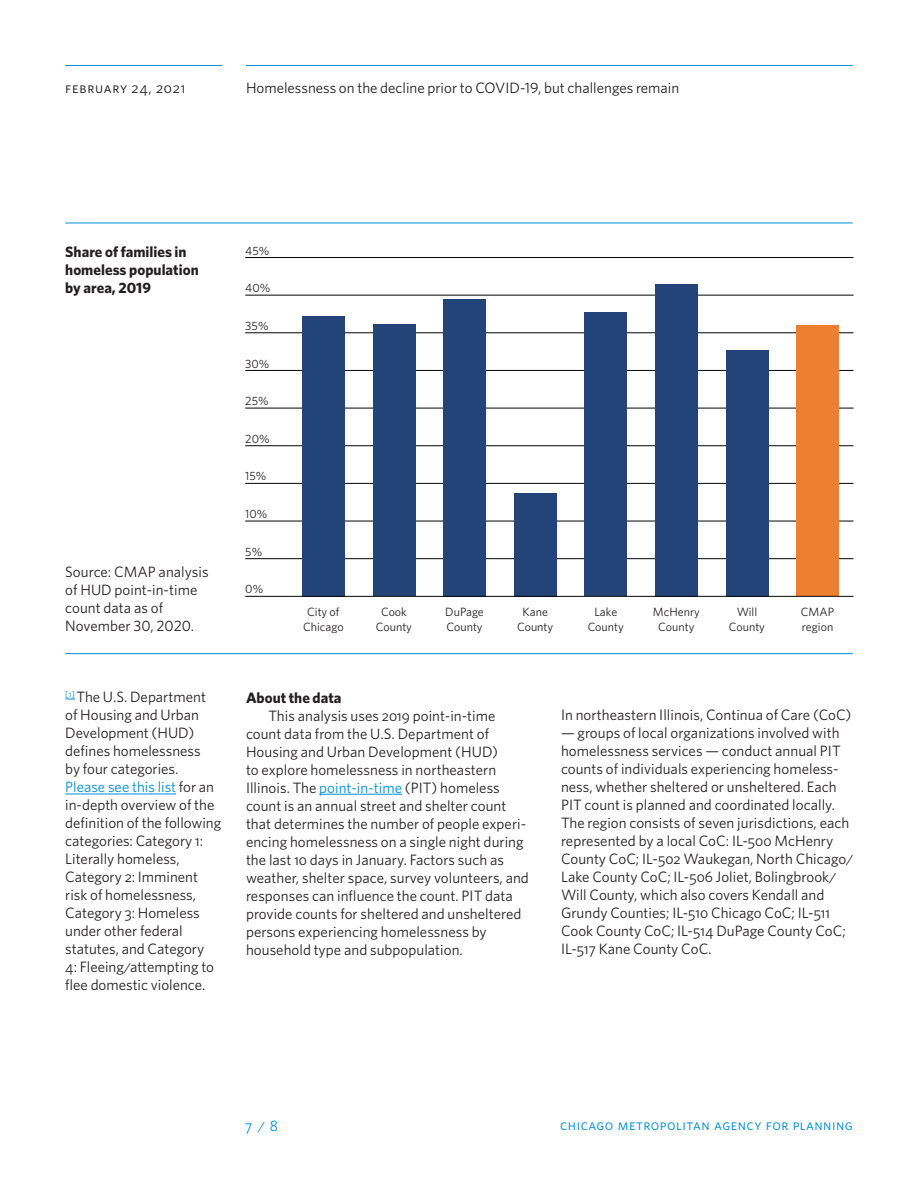
<style>
.page{position:relative;width:918px;height:1188px;background:#fff}
.page>*{position:absolute;margin:0;border:0;box-sizing:border-box;transform-origin:0 0}
._10_12_split{font:15px/18px "Whitney";letter-spacing:.005em;color:#231f20}
._10_12{font:15px/18px "Whitney";color:#231f20}
._10_12_caption{font:15px/18px "Whitney";letter-spacing:.005em;color:#231f20}
._10_12_Rule_Bold{font:15px "Whitney";color:#231f20}
._10_12_caption-2{font:700 15px/18px "Whitney";letter-spacing:.005em;color:#231f20}
.CMAP{font:15px "Whitney";letter-spacing:.03em;color:#008fd5}
._10_12_SC_rule{font:15px "Whitney";letter-spacing:.05em;color:#231f20}
._10_12_split-2{font:700 15px "Whitney";letter-spacing:.005em;color:#231f20}
._10_12_SC{font:15px "Whitney";color:#008fd5}
._10_12_caption-3{font:12px/15px "Whitney";color:#231f20;text-align:center}
.s1{color:#008fd5}
</style>
<div class="page">
<hr style="left:246px;top:65px;width:607px;height:1px;background:#008fd5">
<hr style="left:65px;top:223px;width:788px;height:1px;background:#008fd5">
<hr style="left:65px;top:653px;width:788px;height:1px;background:#008fd5">
<hr style="left:319px;top:794px;width:83px;height:1px;background:#008fd5">
<hr style="left:245px;top:257px;width:609px;height:1px;background:#040503">
<hr style="left:245px;top:295px;width:609px;height:1px;background:#040503">
<hr style="left:245px;top:333px;width:609px;height:1px;background:#040503">
<hr style="left:245px;top:370px;width:609px;height:1px;background:#040503">
<hr style="left:245px;top:408px;width:609px;height:1px;background:#040503">
<hr style="left:245px;top:445px;width:609px;height:1px;background:#040503">
<hr style="left:245px;top:483px;width:609px;height:1px;background:#040503">
<hr style="left:245px;top:521px;width:609px;height:1px;background:#040503">
<hr style="left:245px;top:558px;width:609px;height:1px;background:#040503">
<div style="left:796px;top:326px;width:43px;height:270px;background:#ee7e30"></div>
<div style="left:514px;top:493px;width:42px;height:103px;background:#224478"></div>
<div style="left:443px;top:299px;width:43px;height:297px;background:#224478"></div>
<div style="left:373px;top:324px;width:42px;height:272px;background:#224478"></div>
<div style="left:302px;top:316px;width:43px;height:280px;background:#224478"></div>
<div style="left:726px;top:350px;width:42px;height:246px;background:#224478"></div>
<div style="left:585px;top:312px;width:42px;height:284px;background:#224478"></div>
<div style="left:655px;top:284px;width:43px;height:312px;background:#224478"></div>
<hr style="left:245px;top:596px;width:609px;height:1px;background:#040503">
<hr style="left:65px;top:794px;width:111px;height:1px;background:#008fd5">
<hr style="left:65px;top:65px;width:157px;height:1px;background:#008fd5">
<p class="_10_12_SC_rule" style="left:65px;top:78px;width:122px">february 24, 2021</p>
<p class="_10_12_Rule_Bold" style="left:246px;top:78px;width:435px">Homelessness on the decline prior to COVID-19, but challenges remain</p>
<p class="_10_12_caption-2" style="left:65px;top:243px;width:135px">Share of families in homeless population by area, 2019</p>
<p class="_10_12_caption" style="left:65px;top:563px;width:145px">Source: CMAP analysis of HUD point-in-time count data as of<br>November 30, 2020.</p>
<p class="_10_12" style="left:65px;top:688px;width:158px"><sup>[1]</sup> The U.S. Department of Housing and Urban<br>Development (HUD) defines homelessness<br>by four categories.<br><span class="s1">Please see this list</span> for an in-depth overview of the definition of the following categories: Category 1:<br>Literally homeless,<br>Category 2: Imminent risk of homelessness,<br>Category 3: Homeless under other federal statutes, and Category<br>4: Fleeing/attempting to flee domestic violence.</p>
<p class="_10_12_caption-3" style="left:245px;top:243px;width:26px">45%</p>
<p class="_10_12_caption-3" style="left:245px;top:280px;width:27px">40%</p>
<p class="_10_12_caption-3" style="left:245px;top:318px;width:25px">35%</p>
<p class="_10_12_caption-3" style="left:245px;top:356px;width:26px">30%</p>
<p class="_10_12_caption-3" style="left:245px;top:393px;width:25px">25%</p>
<p class="_10_12_caption-3" style="left:245px;top:431px;width:26px">20%</p>
<p class="_10_12_caption-3" style="left:245px;top:468px;width:23px">15%</p>
<p class="_10_12_caption-3" style="left:245px;top:506px;width:24px">10%</p>
<p class="_10_12_caption-3" style="left:245px;top:544px;width:19px">5%</p>
<p class="_10_12_caption-3" style="left:245px;top:581px;width:19px">0%</p>
<p class="_10_12_caption-3" style="left:303px;top:604px;width:42px">City of<br>Chicago</p>
<p class="_10_12_caption-3" style="left:381px;top:604px;width:27px">Cook</p>
<p class="_10_12_caption-3" style="left:376px;top:619px;width:38px">County</p>
<p class="_10_12_caption-3" style="left:445px;top:604px;width:40px">DuPage</p>
<p class="_10_12_caption-3" style="left:447px;top:619px;width:38px">County</p>
<p class="_10_12_caption-3" style="left:522px;top:604px;width:27px">Kane</p>
<p class="_10_12_caption-3" style="left:517px;top:619px;width:38px">County</p>
<p class="_10_12_caption-3" style="left:594px;top:604px;width:24px">Lake</p>
<p class="_10_12_caption-3" style="left:588px;top:619px;width:38px">County</p>
<p class="_10_12_caption-3" style="left:653px;top:604px;width:49px">McHenry</p>
<p class="_10_12_caption-3" style="left:658px;top:619px;width:38px">County</p>
<p class="_10_12_caption-3" style="left:737px;top:604px;width:22px">Will</p>
<p class="_10_12_caption-3" style="left:729px;top:619px;width:38px">County</p>
<p class="_10_12_caption-3" style="left:801px;top:604px;width:35px">CMAP</p>
<p class="_10_12_caption-3" style="left:802px;top:619px;width:33px">region</p>
<p class="_10_12_split-2" style="left:246px;top:687px;width:97px">About the data</p>
<p class="_10_12_split" style="left:246px;top:706px;width:284px;text-indent:22px">This analysis uses 2019 point-in-time count data from the U.S. Department of Housing and Urban Development (HUD)<br>to explore homelessness in northeastern Illinois. The <span class="s1">point-in-time</span> (PIT) homeless count is an annual street and shelter count that determines the number of people experi&shy;encing homelessness on a single night during the last 10 days in January. Factors such as weather, shelter space, survey volunteers, and responses can influence the count. PIT data provide counts for sheltered and unsheltered persons experiencing homelessness by household type and subpopulation.</p>
<p class="_10_12_split" style="left:561px;top:706px;width:292px">In northeastern Illinois, Continua of Care (CoC)</p>
<p class="_10_12_split" style="left:561px;top:724px;width:293px">— groups of local organizations involved with homelessness services — conduct annual PIT counts of individuals experiencing homeless&shy;ness, whether sheltered or unsheltered. Each PIT count is planned and coordinated locally.<br>The region consists of seven jurisdictions, each represented by a local CoC: IL-500 McHenry County CoC; IL-502 Waukegan, North Chicago/ Lake County CoC; IL-506 Joliet, Bolingbrook/ Will County, which also covers Kendall and Grundy Counties; IL-510 Chicago CoC; IL-511<br>Cook County CoC; IL-514 DuPage County CoC; IL-517 Kane County CoC.</p>
<p class="_10_12_SC" style="left:245px;top:1116px;width:34px">7 / 8</p>
<p class="CMAP" style="left:560px;top:1115px;width:294px">chicago metropolitan agency for planning</p>
</div>
